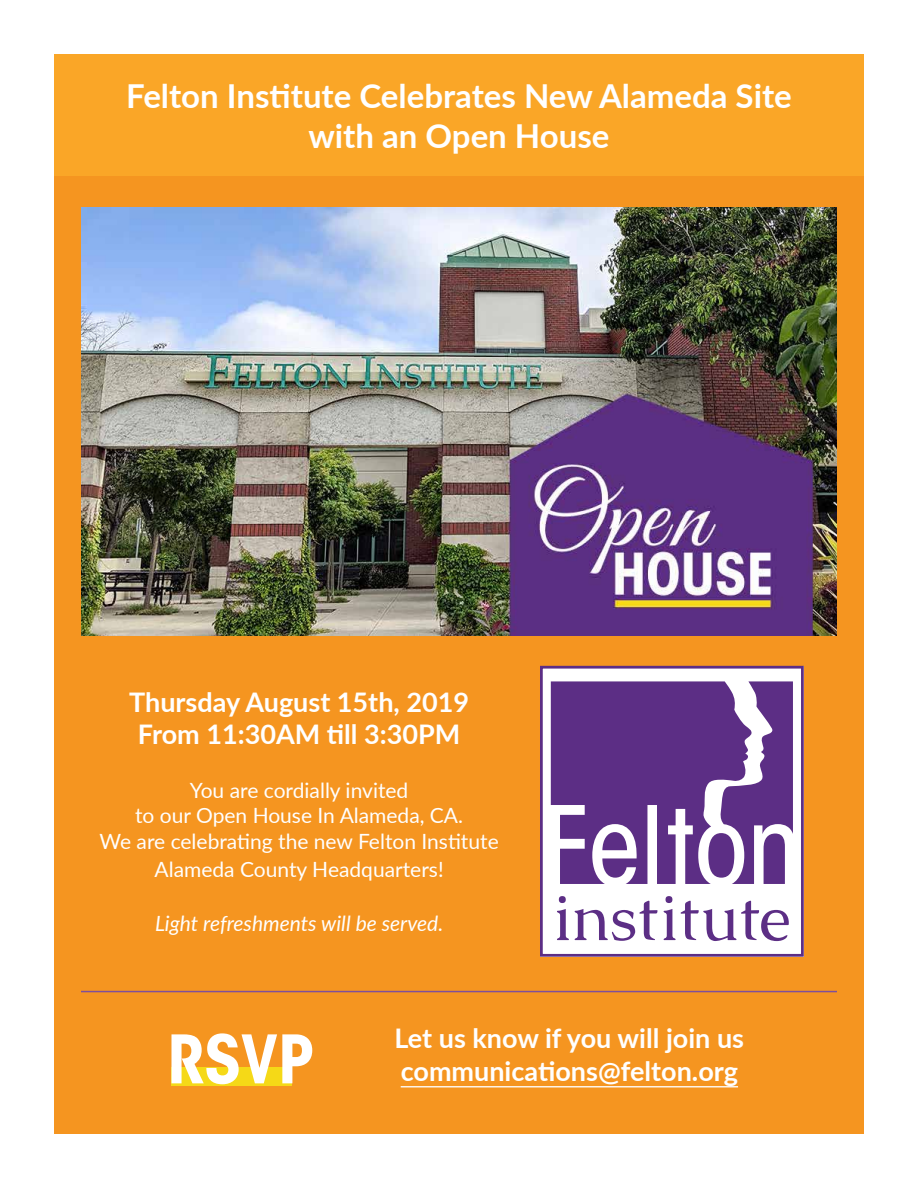
<style>
.page{position:relative;width:918px;height:1188px;background:#fff}
.page>*{position:absolute;margin:0;border:0;box-sizing:border-box;transform-origin:0 0}
.t1{font:700 33px/39.6px "Lato";color:#fff;text-align:center}
.t2{font:700 27px/32.4px "Lato";color:#fff;text-align:center}
.t3{font:21px/25.2px "Lato";color:#fff;text-align:center}
.t4{font:italic 21px "Lato";color:#fff}
</style>
<div class="page">
<div style="left:54px;top:54px;width:810px;height:1080px;background:#f59520"></div>
<div style="left:54px;top:54px;width:810px;height:122px;background:#faa627"></div>
<hr style="left:81px;top:991px;width:756px;height:1px;background:#7e4f9c">
<div style="left:540px;top:666px;width:264px;height:291px;background:#fff"></div>
<svg style="left:551px;top:681px;width:242px;height:203px"></svg>
<div style="left:708px;top:833px;width:26px;height:45px;background:#5c2e85;border-radius:50%"></div>
<svg style="left:557px;top:896px;width:12px;height:44px"></svg>
<svg style="left:575px;top:901px;width:82px;height:40px"></svg>
<svg style="left:664px;top:896px;width:125px;height:45px"></svg>
<div style="left:540px;top:666px;width:264px;height:291px;border:3px solid #5c2e85"></div>
<img style="left:81px;top:207px;width:756px;height:428px">
<div style="left:172px;top:1068px;width:120px;height:18px;background:#f5d917"></div>
<svg style="left:171px;top:1033px;width:141px;height:51px"></svg>
<hr style="left:401px;top:1086px;width:337px;height:1px;background:#fff">
<h1 class="t1" style="left:126px;top:75px;width:667px">Felton Institute Celebrates New Alameda Site with an Open House</h1>
<p class="t2" style="left:129px;top:685px;width:341px">Thursday August 15th, 2019<br>From 11:30AM till 3:30PM</p>
<p class="t3" style="left:100px;top:777px;width:401px">You are cordially invited<br>to our Open House In Alameda, CA.<br>We are celebrating the new Felton Institute</p>
<p class="t3" style="left:155px;top:856px;width:291px">Alameda County Headquarters!</p>
<p class="t4" style="left:155px;top:909px;width:290px">Light refreshments will be served.</p>
<p class="t2" style="left:395px;top:1021px;width:351px;text-align:left">Let us know if you will join us communications@felton.org</p>
</div>
